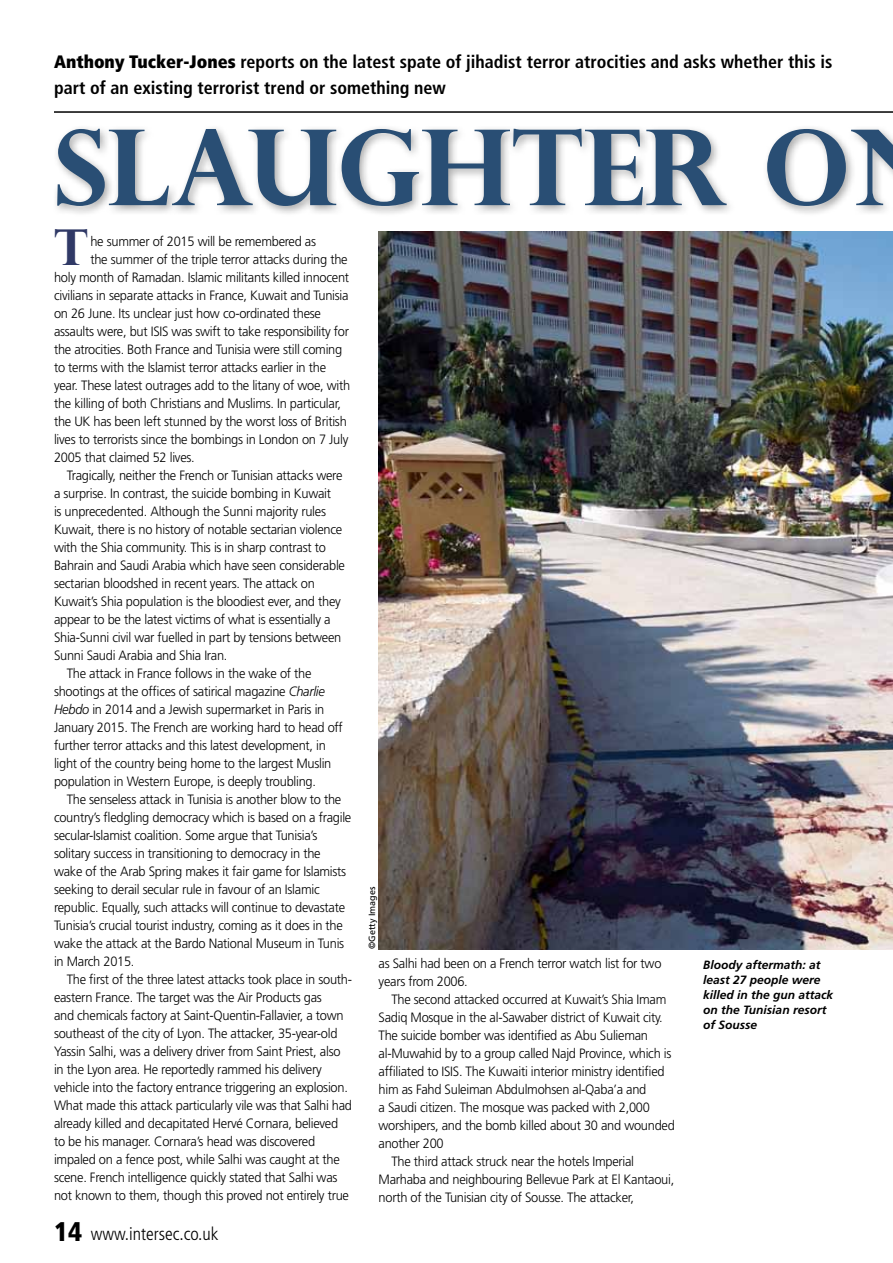
<style>
.page{position:relative;width:893px;height:1263px;background:#fff}
.page>*{position:absolute;margin:0;border:0;box-sizing:border-box;transform-origin:0 0}
.t1{font:700 104.85px "Perpetua Titling";color:#294e74}
.t2{font:700 49.5px "Perpetua Titling";color:#303966}
.t3{font:700 condensed 18px/25.5px "Frutiger";color:#000}
.t4{font:300 condensed 18px "Frutiger";color:#000}
.t5{font:300 13.5px/18px "Frutiger";letter-spacing:-.02em;color:#000;scale:.95 1}
.t6{font:italic 700 12px/15px "Frutiger";color:#000}
.t7{font:9px "Frutiger";color:#000}
.s1{font-weight:900}
.s2{font-style:italic}
.s3{font-weight:900;font-size:27px}
</style>
<div class="page">
<img style="left:379px;top:232px;width:513px;height:717px">
<hr style="left:54px;top:111px;width:838px;height:2px;background:#000">
<div style="left:52px;top:124px;width:840px;height:94px;background:#000;opacity:.35"></div>
<h3 class="t3" style="left:54px;top:49px;width:780px"><span class="s1">Anthony Tucker-Jones</span> reports on the latest spate of jihadist terror atrocities and asks whether this is part of an existing terrorist trend or something new</h3>
<h1 class="t1" style="left:54px;top:126px;width:797px">SLAUGHTER O</h1>
<h2 class="t2" style="left:54px;top:227px;width:36px">T</h2>
<p class="t5" style="left:90px;top:232px;width:239px">he summer of 2015 will be remembered as</p>
<p class="t5" style="left:90px;top:250px;width:272px">the summer of the triple terror attacks during the</p>
<p class="t5" style="left:54px;top:268px;width:312px">holy month of Ramadan. Islamic militants killed innocent</p>
<p class="t5" style="left:54px;top:286px;width:312px">civilians in separate attacks in France, Kuwait and Tunisia</p>
<p class="t5" style="left:54px;top:304px;width:283px">on 26 June. Its unclear just how co-ordinated these</p>
<p class="t5" style="left:54px;top:322px;width:312px">assaults were, but ISIS was swift to take responsibility for</p>
<p class="t5" style="left:54px;top:340px;width:305px">the atrocities. Both France and Tunisia were still coming</p>
<p class="t5" style="left:54px;top:358px;width:288px">to terms with the Islamist terror attacks earlier in the</p>
<p class="t5" style="left:54px;top:376px;width:313px">year. These latest outrages add to the litany of woe, with</p>
<p class="t5" style="left:54px;top:394px;width:304px">the killing of both Christians and Muslims. In particular,</p>
<p class="t5" style="left:54px;top:412px;width:310px">the UK has been left stunned by the worst loss of British</p>
<p class="t5" style="left:54px;top:430px;width:311px">lives to terrorists since the bombings in London on 7 July</p>
<p class="t5" style="left:54px;top:448px;width:150px">2005 that claimed 52 lives.</p>
<p class="t5" style="left:67px;top:466px;width:292px">Tragically, neither the French or Tunisian attacks were</p>
<p class="t5" style="left:54px;top:484px;width:293px">a surprise. In contrast, the suicide bombing in Kuwait</p>
<p class="t5" style="left:54px;top:502px;width:288px">is unprecedented. Although the Sunni majority rules</p>
<p class="t5" style="left:54px;top:520px;width:305px">Kuwait, there is no history of notable sectarian violence</p>
<p class="t5" style="left:54px;top:538px;width:288px">with the Shia community. This is in sharp contrast to</p>
<p class="t5" style="left:54px;top:556px;width:308px">Bahrain and Saudi Arabia which have seen considerable</p>
<p class="t5" style="left:54px;top:574px;width:276px">sectarian bloodshed in recent years. The attack on</p>
<p class="t5" style="left:54px;top:592px;width:303px">Kuwait’s Shia population is the bloodiest ever, and they</p>
<p class="t5" style="left:54px;top:610px;width:293px">appear to be the latest victims of what is essentially a</p>
<p class="t5" style="left:54px;top:628px;width:304px">Shia-Sunni civil war fuelled in part by tensions between</p>
<p class="t5" style="left:54px;top:646px;width:184px">Sunni Saudi Arabia and Shia Iran.</p>
<p class="t5" style="left:67px;top:664px;width:259px">The attack in France follows in the wake of the</p>
<p class="t5" style="left:54px;top:682px;width:287px">shootings at the offices of satirical magazine <span class="s2">Charlie</span></p>
<p class="t5" style="left:54px;top:700px;width:286px"><span class="s2">Hebdo</span> in 2014 and a Jewish supermarket in Paris in</p>
<p class="t5" style="left:54px;top:718px;width:305px">January 2015. The French are working hard to head off</p>
<p class="t5" style="left:54px;top:736px;width:288px">further terror attacks and this latest development, in</p>
<p class="t5" style="left:54px;top:754px;width:294px">light of the country being home to the largest Muslin</p>
<p class="t5" style="left:54px;top:772px;width:277px">population in Western Europe, is deeply troubling.</p>
<p class="t5" style="left:67px;top:790px;width:291px">The senseless attack in Tunisia is another blow to the</p>
<p class="t5" style="left:54px;top:808px;width:314px">country’s fledgling democracy which is based on a fragile</p>
<p class="t5" style="left:54px;top:826px;width:279px">secular-Islamist coalition. Some argue that Tunisia’s</p>
<p class="t5" style="left:54px;top:844px;width:282px">solitary success in transitioning to democracy in the</p>
<p class="t5" style="left:54px;top:862px;width:309px">wake of the Arab Spring makes it fair game for Islamists</p>
<p class="t5" style="left:54px;top:880px;width:281px">seeking to derail secular rule in favour of an Islamic</p>
<p class="t5" style="left:54px;top:898px;width:308px">republic. Equally, such attacks will continue to devastate</p>
<p class="t5" style="left:54px;top:916px;width:306px">Tunisia’s crucial tourist industry, coming as it does in the</p>
<p class="t5" style="left:54px;top:934px;width:307px">wake the attack at the Bardo National Museum in Tunis</p>
<p class="t5" style="left:54px;top:952px;width:86px">in March 2015.</p>
<p class="t5" style="left:67px;top:970px;width:302px">The first of the three latest attacks took place in south-</p>
<p class="t5" style="left:54px;top:988px;width:284px">eastern France. The target was the Air Products gas</p>
<p class="t5" style="left:54px;top:1006px;width:306px">and chemicals factory at Saint-Quentin-Fallavier, a town</p>
<p class="t5" style="left:54px;top:1024px;width:300px">southeast of the city of Lyon. The attacker, 35-year-old</p>
<p class="t5" style="left:54px;top:1042px;width:303px">Yassin Salhi, was a delivery driver from Saint Priest, also</p>
<p class="t5" style="left:54px;top:1060px;width:283px">in the Lyon area. He reportedly rammed his delivery</p>
<p class="t5" style="left:54px;top:1078px;width:311px">vehicle into the factory entrance triggering an explosion.</p>
<p class="t5" style="left:54px;top:1096px;width:315px">What made this attack particularly vile was that Salhi had</p>
<p class="t5" style="left:54px;top:1114px;width:301px">already killed and decapitated Hervé Cornara, believed</p>
<p class="t5" style="left:54px;top:1132px;width:276px">to be his manager. Cornara’s head was discovered</p>
<p class="t5" style="left:54px;top:1150px;width:302px">impaled on a fence post, while Salhi was caught at the</p>
<p class="t5" style="left:54px;top:1168px;width:300px">scene. French intelligence quickly stated that Salhi was</p>
<p class="t5" style="left:54px;top:1186px;width:312px">not known to them, though this proved not entirely true</p>
<h3 class="t4" style="left:54px;top:1223px;width:166px"><span class="s3">14</span> www.intersec.co.uk</h3>
<p class="t7" style="left:367px;top:949px;width:64px;rotate:-90deg">©Getty Images</p>
<p class="t5" style="left:379px;top:954px;width:299px">as Salhi had been on a French terror watch list for two years from 2006.</p>
<p class="t5" style="left:391px;top:990px;width:291px">The second attacked occurred at Kuwait’s Shia Imam</p>
<p class="t5" style="left:379px;top:1008px;width:301px">Sadiq Mosque in the al-Sawaber district of Kuwait city.</p>
<p class="t5" style="left:379px;top:1026px;width:285px">The suicide bomber was identified as Abu Sulieman</p>
<p class="t5" style="left:379px;top:1044px;width:310px">al-Muwahid by to a group called Najd Province, which is</p>
<p class="t5" style="left:379px;top:1062px;width:303px">affiliated to ISIS. The Kuwaiti interior ministry identified</p>
<p class="t5" style="left:379px;top:1080px;width:283px">him as Fahd Suleiman Abdulmohsen al-Qaba’a and</p>
<p class="t5" style="left:379px;top:1098px;width:287px">a Saudi citizen. The mosque was packed with 2,000</p>
<p class="t5" style="left:379px;top:1116px;width:313px">worshipers, and the bomb killed about 30 and wounded</p>
<p class="t5" style="left:379px;top:1134px;width:70px">another 200</p>
<p class="t5" style="left:391px;top:1152px;width:257px">The third attack struck near the hotels Imperial</p>
<p class="t5" style="left:379px;top:1170px;width:313px">Marhaba and neighbouring Bellevue Park at El Kantaoui,</p>
<p class="t5" style="left:379px;top:1188px;width:271px">north of the Tunisian city of Sousse. The attacker,</p>
<p class="t6" style="left:703px;top:957px;width:132px">Bloody aftermath: at least 27 people were killed in the gun attack on the Tunisian resort of Sousse</p>
</div>
